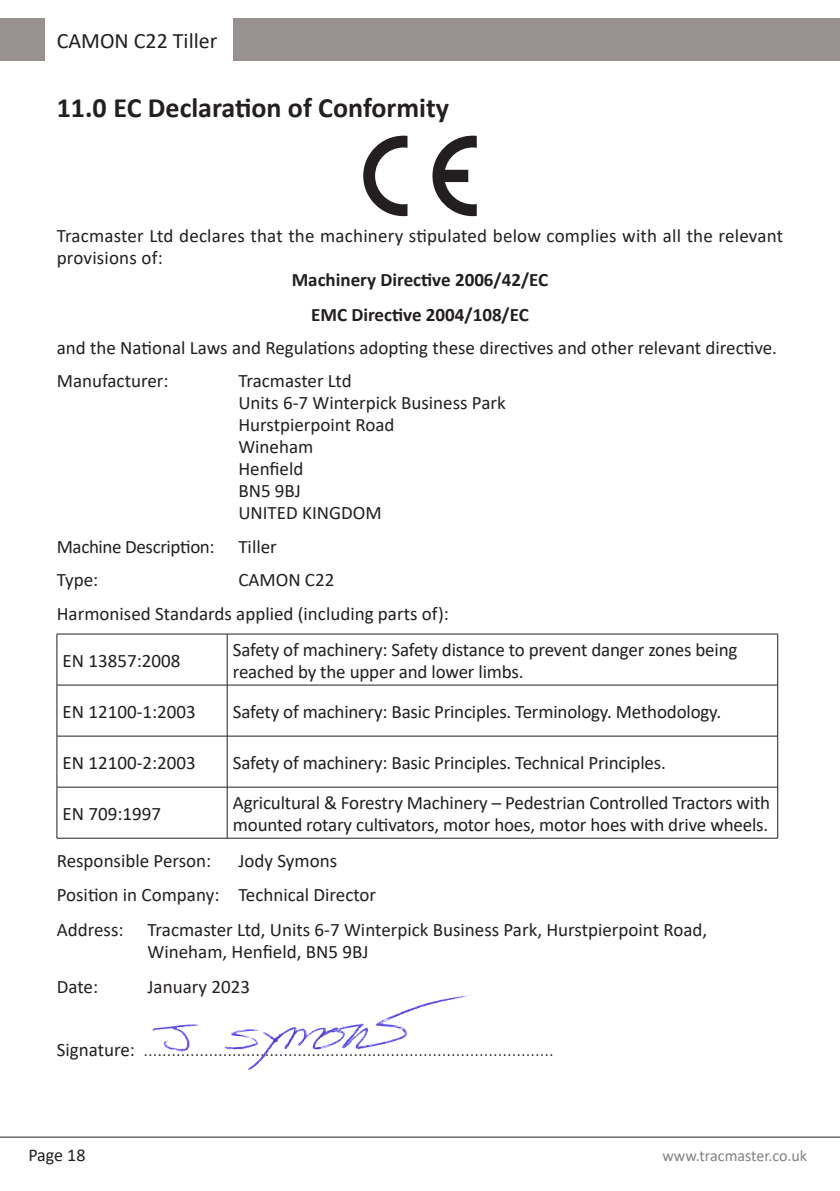
<style>
.page{position:relative;width:840px;height:1191px;background:#fff}
.page>*{position:absolute;margin:0;border:0;box-sizing:border-box;transform-origin:0 0}
.t1{font:700 28px "Calibri";color:#231f20}
.t2{font:22px "Calibri";color:#231f20}
.t3{font:19px/22px "Calibri";color:#231f20}
.t4{font:300 19px "Calibri";color:#231f20}
.t5{font:700 19px "Calibri";color:#231f20}
.t6{font:19px "Calibri";letter-spacing:-.02em;color:#231f20}
.t7{font:18px "Calibri";letter-spacing:-.005em;color:#231f20}
.t8{font:16px "Calibri";color:#808285}
.s1{font-weight:400}
</style>
<div class="page">
<div style="left:0;top:18px;width:839px;height:43px;background:#999190"></div>
<div style="left:45px;top:18px;width:187px;height:43px;background:#fff"></div>
<hr style="left:0;top:1136px;width:839px;height:1px;background:#231f20">
<hr style="left:57px;top:633px;width:170px;height:1px;background:#231f20">
<hr style="left:57px;top:634px;width:1px;height:51px;background:#231f20">
<hr style="left:227px;top:633px;width:550px;height:1px;background:#231f20">
<hr style="left:227px;top:634px;width:1px;height:51px;background:#231f20">
<hr style="left:777px;top:634px;width:1px;height:51px;background:#231f20">
<hr style="left:57px;top:684px;width:170px;height:1px;background:#231f20">
<hr style="left:57px;top:685px;width:1px;height:51px;background:#231f20">
<hr style="left:227px;top:684px;width:550px;height:1px;background:#231f20">
<hr style="left:227px;top:685px;width:1px;height:51px;background:#231f20">
<hr style="left:777px;top:685px;width:1px;height:51px;background:#231f20">
<hr style="left:57px;top:736px;width:170px;height:1px;background:#231f20">
<hr style="left:57px;top:736px;width:1px;height:51px;background:#231f20">
<hr style="left:227px;top:736px;width:550px;height:1px;background:#231f20">
<hr style="left:227px;top:736px;width:1px;height:51px;background:#231f20">
<hr style="left:777px;top:736px;width:1px;height:51px;background:#231f20">
<hr style="left:57px;top:787px;width:170px;height:1px;background:#231f20">
<hr style="left:57px;top:787px;width:1px;height:51px;background:#231f20">
<hr style="left:227px;top:787px;width:550px;height:1px;background:#231f20">
<hr style="left:227px;top:787px;width:1px;height:51px;background:#231f20">
<hr style="left:777px;top:787px;width:1px;height:51px;background:#231f20">
<hr style="left:57px;top:838px;width:170px;height:1px;background:#231f20">
<hr style="left:227px;top:838px;width:550px;height:1px;background:#231f20">
<svg style="left:363px;top:136px;width:44px;height:80px"></svg>
<svg style="left:432px;top:136px;width:44px;height:80px"></svg>
<img style="left:152px;top:995px;width:318px;height:75px">
<p class="t2" style="left:57px;top:26px;width:162px">CAMON C22 Tiller</p>
<p class="t1" style="left:57px;top:88px;width:394px">11.0 EC Declaration of Conformity</p>
<p class="t3" style="left:57px;top:224px;width:727px">Tracmaster Ltd declares that the machinery stipulated below complies with all the relevant provisions of:</p>
<p class="t5" style="left:291px;top:267px;width:258px">Machinery Directive 2006/42/EC</p>
<p class="t5" style="left:311px;top:301px;width:219px">EMC Directive 2004/108/EC</p>
<p class="t3" style="left:57px;top:336px;width:721px">and the National Laws and Regulations adopting these directives and other relevant directive.</p>
<p class="t3" style="left:57px;top:369px;width:113px">Manufacturer:</p>
<p class="t3" style="left:238px;top:369px;width:115px">Tracmaster Ltd</p>
<p class="t3" style="left:238px;top:391px;width:269px">Units 6-7 Winterpick Business Park</p>
<p class="t3" style="left:238px;top:413px;width:157px">Hurstpierpoint Road</p>
<p class="t3" style="left:238px;top:435px;width:76px">Wineham</p>
<p class="t3" style="left:238px;top:457px;width:67px">Henfield</p>
<p class="t3" style="left:238px;top:479px;width:64px">BN5 9BJ</p>
<p class="t3" style="left:238px;top:501px;width:145px">UNITED KINGDOM</p>
<p class="t6" style="left:57px;top:533px;width:221px">Machine Description: Tiller</p>
<p class="t3" style="left:57px;top:568px;width:43px">Type:</p>
<p class="t3" style="left:238px;top:568px;width:97px">CAMON C22</p>
<p class="t3" style="left:57px;top:602px;width:393px">Harmonised Standards applied (including parts of):</p>
<p class="t3" style="left:63px;top:649px;width:119px">EN 13857:2008</p>
<p class="t3" style="left:233px;top:638px;width:506px">Safety of machinery: Safety distance to prevent danger zones being reached by the upper and lower limbs.</p>
<p class="t3" style="left:63px;top:700px;width:135px">EN 12100-1:2003</p>
<p class="t3" style="left:233px;top:700px;width:489px">Safety of machinery: Basic Principles. Terminology. Methodology.</p>
<p class="t3" style="left:63px;top:751px;width:135px">EN 12100-2:2003</p>
<p class="t3" style="left:233px;top:751px;width:434px">Safety of machinery: Basic Principles. Technical Principles.</p>
<p class="t3" style="left:63px;top:802px;width:100px">EN 709:1997</p>
<p class="t3" style="left:233px;top:791px;width:538px">Agricultural &amp; Forestry Machinery – Pedestrian Controlled Tractors with mounted rotary cultivators, motor hoes, motor hoes with drive wheels.</p>
<p class="t3" style="left:57px;top:849px;width:156px">Responsible Person:</p>
<p class="t3" style="left:238px;top:849px;width:100px">Jody Symons</p>
<p class="t3" style="left:57px;top:883px;width:321px">Position in Company: Technical Director</p>
<p class="t3" style="left:57px;top:918px;width:68px">Address:</p>
<p class="t3" style="left:147px;top:918px;width:561px">Tracmaster Ltd, Units 6-7 Winterpick Business Park, Hurstpierpoint Road,</p>
<p class="t3" style="left:147px;top:940px;width:222px">Wineham, Henfield, BN5 9BJ</p>
<p class="t3" style="left:57px;top:974px;width:43px">Date:</p>
<p class="t3" style="left:147px;top:974px;width:104px">January 2023</p>
<p class="t4" style="left:57px;top:1038px;width:498px"><span class="s1">Signature:</span> ........................................................................................</p>
<p class="t7" style="left:28px;top:1142px;width:59px">Page 18</p>
<p class="t8" style="left:662px;top:1144px;width:146px">www.tracmaster.co.uk</p>
</div>
